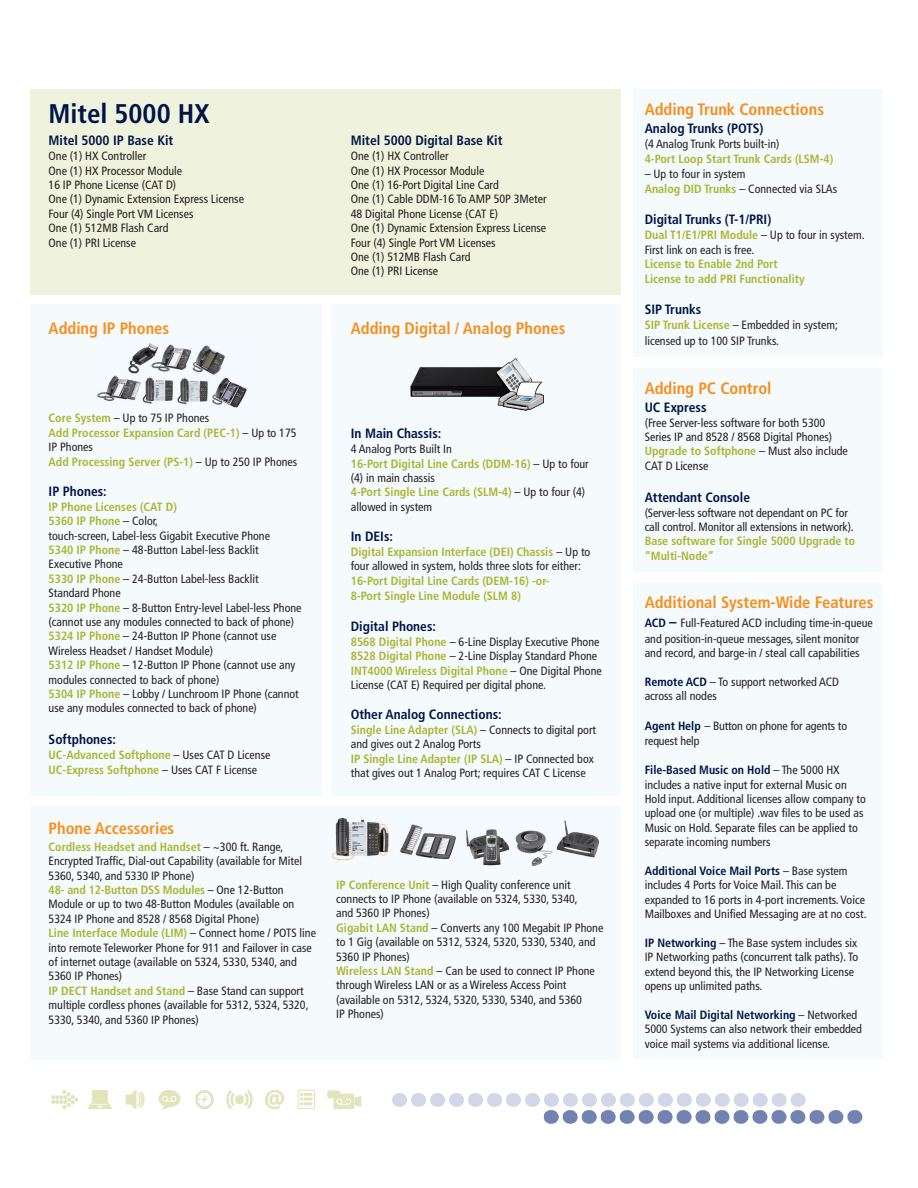
<style>
.page{position:relative;width:918px;height:1188px;background:#fff}
.page>*{position:absolute;margin:0;border:0;box-sizing:border-box;transform-origin:0 0}
.t1{font:700 condensed 27px "Frutiger";color:#001447}
.t2{font:700 condensed 16.5px "Frutiger";color:#f68f1e}
.t3{font:700 condensed 13.5px "Frutiger";color:#001447}
.t4{font:condensed 12px/14.4px "Frutiger";color:#231f20}
.t5{font:700 condensed 12px/14.5px "Frutiger";color:#a9b632}
.s1{font-weight:400;color:#231f20}
.s2{font-weight:700;color:#a9b632}
.s3{font-weight:700;color:#001447}
.s4{font-weight:700;font-size:15px;color:#001447}
</style>
<div class="page">
<div style="left:30px;top:89px;width:591px;height:206px;background:#eff2dc"></div>
<div style="left:633px;top:89px;width:249px;height:267px;background:#f5fafd"></div>
<div style="left:633px;top:368px;width:249px;height:203px;background:#f5fafd"></div>
<div style="left:633px;top:584px;width:249px;height:475px;background:#f5fafd"></div>
<div style="left:30px;top:806px;width:591px;height:254px;background:#f5fafd"></div>
<div style="left:30px;top:304px;width:291px;height:491px;background:#f5fafd"></div>
<img style="left:97px;top:343px;width:150px;height:65px">
<div style="left:331px;top:304px;width:290px;height:491px;background:#f5fafd"></div>
<img style="left:410px;top:358px;width:133px;height:52px">
<img style="left:333px;top:819px;width:265px;height:47px">
<img style="left:392px;top:1093px;width:470px;height:31px">
<img style="left:51px;top:1089px;width:310px;height:21px">
<h1 class="t1" style="left:49px;top:103px;width:163px">Mitel 5000 HX</h1>
<p class="t3" style="left:49px;top:135px;width:126px">Mitel 5000 IP Base Kit</p>
<p class="t4" style="left:49px;top:150px;width:197px">One (1) HX Controller<br>One (1) HX Processor Module<br>16 IP Phone License (CAT D)<br>One (1) Dynamic Extension Express License<br>Four (4) Single Port VM Licenses<br>One (1) 512MB Flash Card<br>One (1) PRI License</p>
<h2 class="t2" style="left:49px;top:322px;width:122px">Adding IP Phones</h2>
<p class="t3" style="left:351px;top:135px;width:153px">Mitel 5000 Digital Base Kit</p>
<p class="t4" style="left:351px;top:150px;width:197px">One (1) HX Controller<br>One (1) HX Processor Module<br>One (1) 16-Port Digital Line Card<br>One (1) Cable DDM-16 To AMP 50P 3Meter<br>48 Digital Phone License (CAT E)<br>One (1) Dynamic Extension Express License<br>Four (4) Single Port VM Licenses<br>One (1) 512MB Flash Card<br>One (1) PRI License</p>
<h2 class="t2" style="left:351px;top:322px;width:216px">Adding Digital / Analog Phones</h2>
<p class="t5" style="left:49px;top:412px;width:250px">Core System <span class="s1">– Up to 75 IP Phones<br></span>Add Processor Expansion Card (PEC-1) <span class="s1">– Up to 175<br>IP Phones<br></span>Add Processing Server (PS-1) <span class="s1">– Up to 250 IP Phones</span></p>
<p class="t3" style="left:49px;top:486px;width:60px">IP Phones:</p>
<p class="t4" style="left:49px;top:500px;width:255px"><span class="s2">IP Phone Licenses (CAT D)<br>5360 IP Phone</span> – Color,<br>touch-screen, Label-less Gigabit Executive Phone<br><span class="s2">5340 IP Phone</span> – 48-Button Label-less Backlit Executive Phone<br><span class="s2">5330 IP Phone</span> – 24-Button Label-less Backlit Standard Phone<br><span class="s2">5320 IP Phone</span> – 8-Button Entry-level Label-less Phone (cannot use any modules connected to back of phone)<br><span class="s2">5324 IP Phone</span> – 24-Button IP Phone (cannot use Wireless Headset / Handset Module)<br><span class="s2">5312 IP Phone</span> – 12-Button IP Phone (cannot use any modules connected to back of phone)<br><span class="s2">5304 IP Phone</span> – Lobby / Lunchroom IP Phone (cannot use any modules connected to back of phone)</p>
<p class="t3" style="left:49px;top:734px;width:69px">Softphones:</p>
<p class="t5" style="left:49px;top:749px;width:223px">UC-Advanced Softphone <span class="s1">– Uses CAT D License<br></span>UC-Express Softphone <span class="s1">– Uses CAT F License</span></p>
<h2 class="t2" style="left:49px;top:822px;width:127px">Phone Accessories</h2>
<p class="t4" style="left:49px;top:840px;width:269px"><span class="s2">Cordless Headset and Handset</span> – ~300 ft. Range, Encrypted Traffic, Dial-out Capability (available for Mitel 5360, 5340, and 5330 IP Phone)<br><span class="s2">48- and 12-Button DSS Modules</span> – One 12-Button Module or up to two 48-Button Modules (available on 5324 IP Phone and 8528 / 8568 Digital Phone)<br><span class="s2">Line Interface Module (LIM)</span> – Connect home / POTS line into remote Teleworker Phone for 911 and Failover in case of internet outage (available on 5324, 5330, 5340, and 5360 IP Phones)<br><span class="s2">IP DECT Handset and Stand</span> – Base Stand can support multiple cordless phones (available for 5312, 5324, 5320, 5330, 5340, and 5360 IP Phones)</p>
<p class="t3" style="left:351px;top:428px;width:92px">In Main Chassis:</p>
<p class="t4" style="left:351px;top:443px;width:240px">4 Analog Ports Built In<br><span class="s2">16-Port Digital Line Cards (DDM-16)</span> – Up to four (4) in main chassis<br><span class="s2">4-Port Single Line Cards (SLM-4)</span> – Up to four (4) allowed in system</p>
<p class="t3" style="left:351px;top:531px;width:44px">In DEIs:</p>
<p class="t4" style="left:351px;top:545px;width:241px"><span class="s2">Digital Expansion Interface (DEI) Chassis</span> – Up to four allowed in system, holds three slots for either:</p>
<p class="t5" style="left:351px;top:574px;width:200px;line-height:15.5px">16-Port Digital Line Cards (DEM-16) -or-<br>8-Port Single Line Module (SLM 8)</p>
<p class="t3" style="left:351px;top:621px;width:87px">Digital Phones:</p>
<p class="t4" style="left:351px;top:635px;width:253px"><span class="s2">8568 Digital Phone</span> – 6-Line Display Executive Phone <span class="s2">8528 Digital Phone</span> – 2-Line Display Standard Phone <span class="s2">INT4000 Wireless Digital Phone</span> – One Digital Phone License (CAT E) Required per digital phone.</p>
<p class="t3" style="left:351px;top:709px;width:152px">Other Analog Connections:</p>
<p class="t4" style="left:351px;top:724px;width:247px"><span class="s2">Single Line Adapter (SLA)</span> – Connects to digital port and gives out 2 Analog Ports<br><span class="s2">IP Single Line Adapter (IP SLA)</span> – IP Connected box that gives out 1 Analog Port; requires CAT C License</p>
<p class="t4" style="left:336px;top:878px;width:269px"><span class="s2">IP Conference Unit</span> – High Quality conference unit connects to IP Phone (available on 5324, 5330, 5340,<br>and 5360 IP Phones)<br><span class="s2">Gigabit LAN Stand</span> – Converts any 100 Megabit IP Phone to 1 Gig (available on 5312, 5324, 5320, 5330, 5340, and 5360 IP Phones)<br><span class="s2">Wireless LAN Stand</span> – Can be used to connect IP Phone through Wireless LAN or as a Wireless Access Point (available on 5312, 5324, 5320, 5330, 5340, and 5360<br>IP Phones)</p>
<h2 class="t2" style="left:645px;top:103px;width:181px">Adding Trunk Connections</h2>
<p class="t3" style="left:645px;top:122px;width:120px">Analog Trunks (POTS)</p>
<p class="t4" style="left:645px;top:137px;width:136px">(4 Analog Trunk Ports built-in)</p>
<p class="t5" style="left:645px;top:153px;width:190px">4-Port Loop Start Trunk Cards (LSM-4)</p>
<p class="t4" style="left:645px;top:168px;width:194px">– Up to four in system<br><span class="s2">Analog DID Trunks</span> – Connected via SLAs</p>
<p class="t3" style="left:645px;top:214px;width:128px">Digital Trunks (T-1/PRI)</p>
<p class="t4" style="left:645px;top:229px;width:222px"><span class="s2">Dual T1/E1/PRI Module</span> – Up to four in system.<br>First link on each is free.</p>
<p class="t5" style="left:645px;top:258px;width:161px">License to Enable 2nd Port<br>License to add PRI Functionality</p>
<p class="t3" style="left:645px;top:304px;width:58px">SIP Trunks</p>
<p class="t4" style="left:645px;top:319px;width:195px;line-height:15.5px"><span class="s2">SIP Trunk License</span> – Embedded in system; licensed up to 100 SIP Trunks.</p>
<h2 class="t2" style="left:645px;top:382px;width:128px">Adding PC Control</h2>
<p class="t3" style="left:645px;top:401px;width:63px">UC Express</p>
<p class="t4" style="left:645px;top:416px;width:205px">(Free Server-less software for both 5300<br>Series IP and 8528 / 8568 Digital Phones)<br><span class="s2">Upgrade to Softphone</span> – Must also include CAT D License</p>
<p class="t3" style="left:645px;top:491px;width:107px">Attendant Console</p>
<p class="t4" style="left:645px;top:506px;width:211px">(Server-less software not dependant on PC for call control. Monitor all extensions in network).</p>
<p class="t5" style="left:645px;top:535px;width:212px">Base software for Single 5000 Upgrade to “Multi-Node”</p>
<h2 class="t2" style="left:645px;top:596px;width:230px">Additional System-Wide Features</h2>
<p class="t4" style="left:645px;top:616px;width:230px;line-height:15.8px"><span class="s3">ACD</span> <span class="s4">–</span> Full-Featured ACD including time-in-queue and position-in-queue messages, silent monitor</p>
<p class="t4" style="left:645px;top:647px;width:216px">and record, and barge-in / steal call capabilities</p>
<p class="t4" style="left:645px;top:676px;width:196px"><span class="s3">Remote ACD</span> – To support networked ACD across all nodes</p>
<p class="t4" style="left:645px;top:719px;width:204px;line-height:15.1px"><span class="s3">Agent Help</span> – Button on phone for agents to request help</p>
<p class="t4" style="left:645px;top:764px;width:223px"><span class="s3">File-Based Music on Hold</span> – The 5000 HX includes a native input for external Music on Hold input. Additional licenses allow company to upload one (or multiple) .wav files to be used as Music on Hold. Separate files can be applied to separate incoming numbers</p>
<p class="t4" style="left:645px;top:865px;width:223px"><span class="s3">Additional Voice Mail Ports</span> – Base system includes 4 Ports for Voice Mail. This can be expanded to 16 ports in 4-port increments. Voice Mailboxes and Unified Messaging are at no cost.</p>
<p class="t4" style="left:645px;top:937px;width:215px"><span class="s3">IP Networking</span> – The Base system includes six IP Networking paths (concurrent talk paths). To extend beyond this, the IP Networking License opens up unlimited paths.</p>
<p class="t4" style="left:645px;top:1009px;width:219px"><span class="s3">Voice Mail Digital Networking</span> – Networked<br>5000 Systems can also network their embedded voice mail systems via additional license.</p>
</div>
